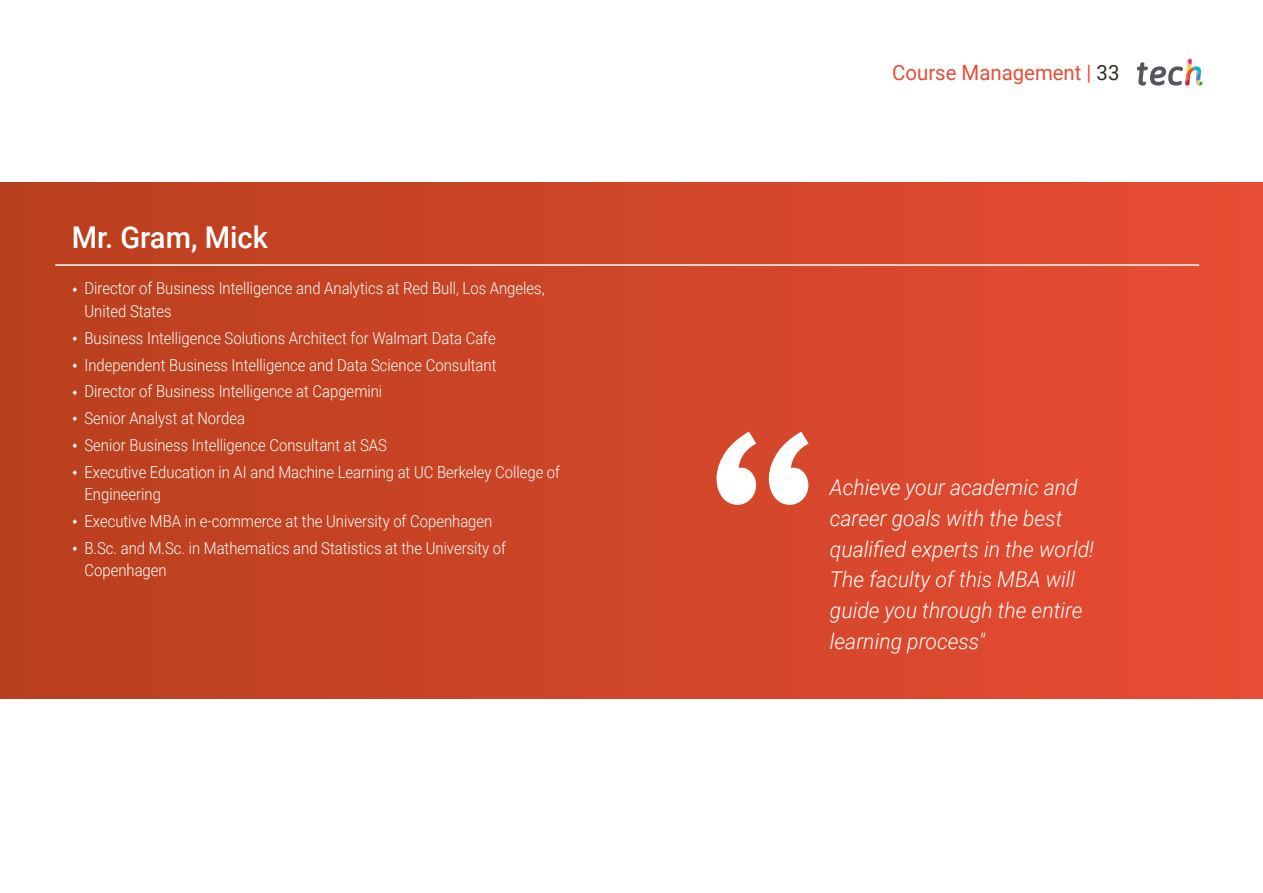
<style>
.page{position:relative;width:1263px;height:893px;background:#fff}
.page>*{position:absolute;margin:0;border:0;box-sizing:border-box;transform-origin:0 0}
.t1{font:500 30px "Roboto";color:#fff}
.t2{font:italic 300 21.75px/30.8px "Roboto";color:#fff}
.t3{font:21px "Roboto";color:#e94d35}
.t4{font:300 16.5px/26.7px "Roboto";color:#fff;scale:.9 1}
.s1{color:#312e20}
</style>
<div class="page">
<svg style="left:1137px;top:59px;width:65px;height:27px"></svg>
<div style="left:0;top:182px;width:1263px;height:516px;background:linear-gradient(to right,#b83f1d,#e84c33)"></div>
<hr style="left:55px;top:264px;width:1144px;height:2px;background:#fff">
<svg style="left:716px;top:432px;width:93px;height:73px"></svg>
<svg style="left:73px;top:287px;width:4px;height:5px"></svg>
<svg style="left:73px;top:336px;width:4px;height:5px"></svg>
<svg style="left:73px;top:363px;width:4px;height:5px"></svg>
<svg style="left:73px;top:390px;width:4px;height:5px"></svg>
<svg style="left:73px;top:416px;width:4px;height:5px"></svg>
<svg style="left:73px;top:443px;width:4px;height:5px"></svg>
<svg style="left:73px;top:470px;width:4px;height:5px"></svg>
<svg style="left:73px;top:519px;width:4px;height:5px"></svg>
<svg style="left:73px;top:546px;width:4px;height:5px"></svg>
<h1 class="t1" style="left:72px;top:216px;width:198px">Mr. Gram, Mick</h1>
<p class="t4" style="left:85px;top:277px;width:513px;line-height:22.5px">Director of Business Intelligence and Analytics at Red Bull, Los Angeles,<br>United States</p>
<p class="t4" style="left:85px;top:324px;width:530px">Business Intelligence Solutions Architect for Walmart Data Cafe Independent Business Intelligence and Data Science Consultant<br>Director of Business Intelligence at Capgemini<br>Senior Analyst at Nordea<br>Senior Business Intelligence Consultant at SAS<br>Executive Education in AI and Machine Learning at UC Berkeley College of</p>
<p class="t4" style="left:85px;top:480px;width:470px">Engineering<br>Executive MBA in e-commerce at the University of Copenhagen<br>B.Sc. and M.Sc. in Mathematics and Statistics at the University of</p>
<p class="t4" style="left:85px;top:556px;width:93px">Copenhagen</p>
<p class="t3" style="left:892px;top:57px;width:229px">Course Management | <span class="s1">33</span></p>
<h2 class="t2" style="left:830px;top:471px;width:266px">Achieve your academic and career goals with the best qualified experts in the world!<br>The faculty of this MBA will guide you through the entire learning process"</h2>
</div>
